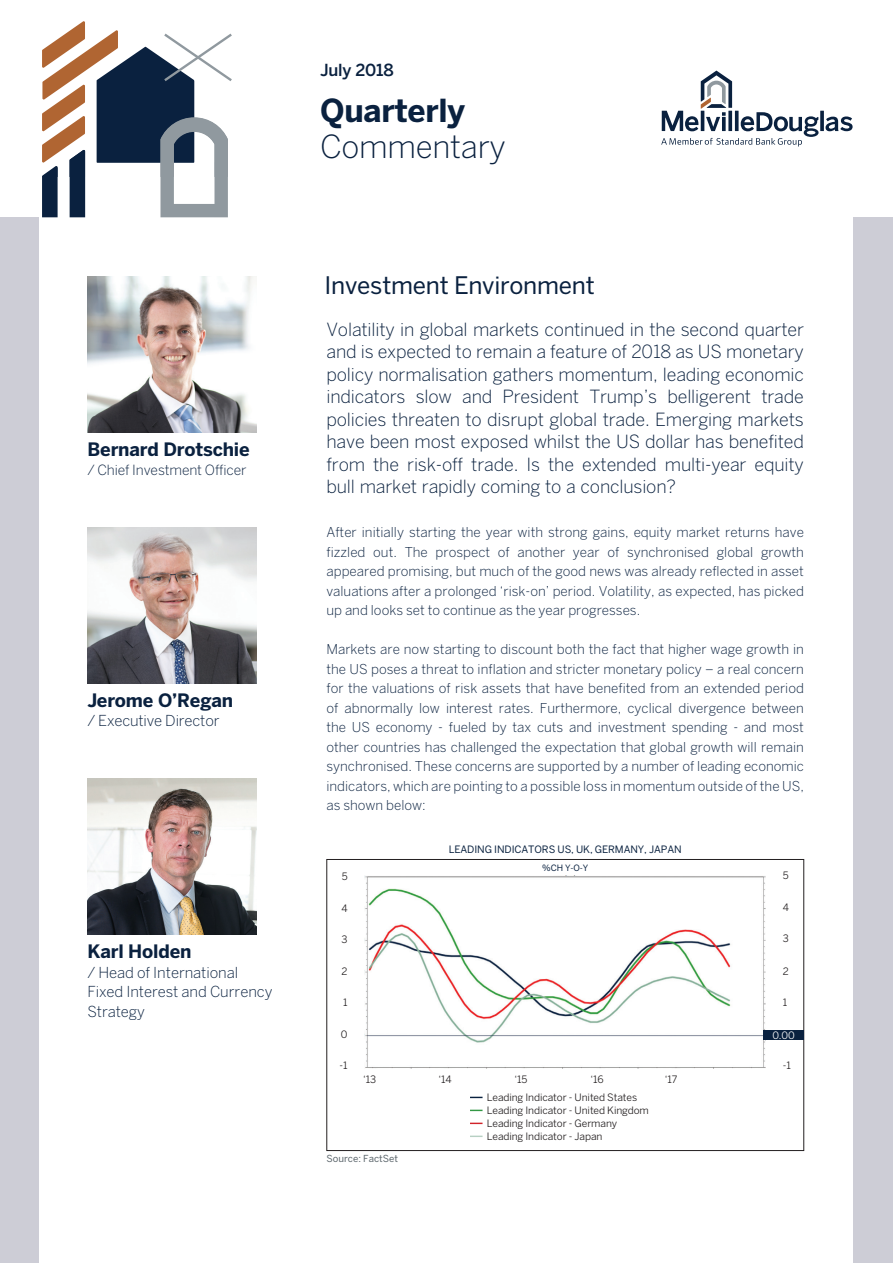
<style>
.page{position:relative;width:893px;height:1263px;background:#fff}
.page>*{position:absolute;margin:0;border:0;box-sizing:border-box;transform-origin:0 0}
.t1{font:300 31.5px "Benton Sans";letter-spacing:-.01em;color:#0a213f}
.t2{font:700 31.5px "Benton Sans";letter-spacing:-.01em;color:#0a213f}
.t3{font:24px "Benton Sans";letter-spacing:-.01em;color:#0a213f}
.t4{font:700 18.3px "Benton Sans";letter-spacing:-.01em;color:#0a213f}
.t5{font:300 18px/22.5px "Benton Sans";letter-spacing:-.01em;color:#0a213f;text-align:justify}
.t6{font:500 16.5px "Benton Sans";letter-spacing:-.01em;color:#0a213f}
.t7{font:300 15px/19.5px "Benton Sans";letter-spacing:-.005em;color:#0a213f}
.t8{font:300 13.95px "Benton Sans";letter-spacing:-.01em;color:#0a213f}
.t9{font:300 13.5px/19.5px "Benton Sans";color:#0a213f;text-align:justify}
.t10{font:10.05px/12.9px "Benton Sans";letter-spacing:-.01em;color:#231f20}
.t11{font:10.05px "Benton Sans";letter-spacing:-.01em;color:#09213f}
.t12{font:10.05px "Benton Sans";color:#fff}
.t13{font:9.6px "Benton Sans";color:#5b656b}
.t14{font:8.7px "Benton Sans";color:#09213f}
</style>
<div class="page">
<div style="left:0;top:217px;width:893px;height:1046px;background:#cdcdd6"></div>
<div style="left:40px;top:54px;width:813px;height:1209px;background:#fff"></div>
<svg style="left:825px;top:116px;width:28px;height:15px"></svg>
<svg style="left:820px;top:111px;width:4px;height:20px"></svg>
<svg style="left:661px;top:71px;width:157px;height:76px"></svg>
<img style="left:87px;top:276px;width:169px;height:156px">
<img style="left:87px;top:778px;width:169px;height:156px">
<img style="left:87px;top:527px;width:169px;height:156px">
<svg style="left:42px;top:21px;width:190px;height:196px"></svg>
<div style="left:327px;top:859px;width:477px;height:292px;border:1px solid #231f20"></div>
<svg style="left:470px;top:1097px;width:13px;height:1px"></svg>
<svg style="left:470px;top:1110px;width:13px;height:1px"></svg>
<svg style="left:470px;top:1123px;width:13px;height:1px"></svg>
<svg style="left:470px;top:1135px;width:13px;height:2px"></svg>
<img style="left:365px;top:876px;width:401px;height:192px">
<div style="left:763px;top:1030px;width:41px;height:10px;background:#09213f"></div>
<h3 class="t4" style="left:87px;top:439px;width:164px">Bernard Drotschie</h3>
<p class="t8" style="left:87px;top:462px;width:161px">/ Chief Investment Officer</p>
<h3 class="t4" style="left:87px;top:689px;width:147px">Jerome O’Regan</h3>
<p class="t7" style="left:87px;top:711px;width:134px">/ Executive Director</p>
<h3 class="t4" style="left:87px;top:941px;width:106px">Karl Holden</h3>
<p class="t7" style="left:87px;top:962px;width:187px">/ Head of International<br>Fixed Interest and Currency<br>Strategy</p>
<p class="t6" style="left:320px;top:60px;width:75px">July 2018</p>
<h1 class="t2" style="left:320px;top:92px;width:146px">Quarterly</h1>
<h1 class="t1" style="left:320px;top:128px;width:187px">Commentary</h1>
<h2 class="t3" style="left:325px;top:271px;width:272px">Investment Environment</h2>
<p class="t5" style="left:326px;top:318px;width:479px">Volatility in global markets continued in the second quarter and is expected to remain a feature of 2018 as US monetary policy normalisation gathers momentum, leading economic indicators slow and President Trump’s belligerent trade policies threaten to disrupt global trade. Emerging markets have been most exposed whilst the US dollar has benefited from the risk-off trade. Is the extended multi-year equity bull market rapidly coming to a conclusion?</p>
<p class="t9" style="left:326px;top:523px;width:479px">After initially starting the year with strong gains, equity market returns have fizzled out. The prospect of another year of synchronised global growth appeared promising, but much of the good news was already reflected in asset valuations after a prolonged ‘risk-on’ period. Volatility, as expected, has picked up and looks set to continue as the year progresses.</p>
<p class="t9" style="left:326px;top:639px;width:479px">Markets are now starting to discount both the fact that higher wage growth in the US poses a threat to inflation and stricter monetary policy – a real concern for the valuations of risk assets that have benefited from an extended period of abnormally low interest rates. Furthermore, cyclical divergence between the US economy - fueled by tax cuts and investment spending - and most other countries has challenged the expectation that global growth will remain synchronised. These concerns are supported by a number of leading economic indicators, which are pointing to a possible loss in momentum outside of the US, as shown below:</p>
<p class="t11" style="left:449px;top:844px;width:234px">LEADING INDICATORS US, UK, GERMANY, JAPAN</p>
<p class="t14" style="left:542px;top:862px;width:48px">%CH Y-O-Y</p>
<p class="t10" style="left:342px;top:869px;width:7px">5</p>
<p class="t10" style="left:783px;top:869px;width:7px">5</p>
<p class="t10" style="left:341px;top:901px;width:8px">4</p>
<p class="t10" style="left:783px;top:901px;width:8px">4</p>
<p class="t10" style="left:342px;top:932px;width:8px">3</p>
<p class="t10" style="left:783px;top:932px;width:8px">3</p>
<p class="t10" style="left:342px;top:964px;width:8px">2</p>
<p class="t10" style="left:783px;top:964px;width:8px">2</p>
<p class="t10" style="left:343px;top:995px;width:6px">1</p>
<p class="t10" style="left:783px;top:995px;width:6px">1</p>
<p class="t10" style="left:341px;top:1028px;width:8px">0</p>
<p class="t12" style="left:772px;top:1029px;width:24px">0.00</p>
<p class="t10" style="left:340px;top:1059px;width:9px">-1</p>
<p class="t10" style="left:783px;top:1058px;width:9px">-1</p>
<p class="t10" style="left:363px;top:1073px;width:14px">‘13</p>
<p class="t10" style="left:438px;top:1073px;width:15px">‘14</p>
<p class="t10" style="left:515px;top:1073px;width:14px">‘15</p>
<p class="t10" style="left:590px;top:1073px;width:15px">‘16</p>
<p class="t10" style="left:665px;top:1073px;width:14px">‘17</p>
<p class="t13" style="left:326px;top:1153px;width:73px">Source: FactSet</p>
<p class="t10" style="left:487px;top:1091px;width:164px">Leading Indicator - United States<br>Leading Indicator - United Kingdom<br>Leading Indicator - Germany<br>Leading Indicator - Japan</p>
</div>
